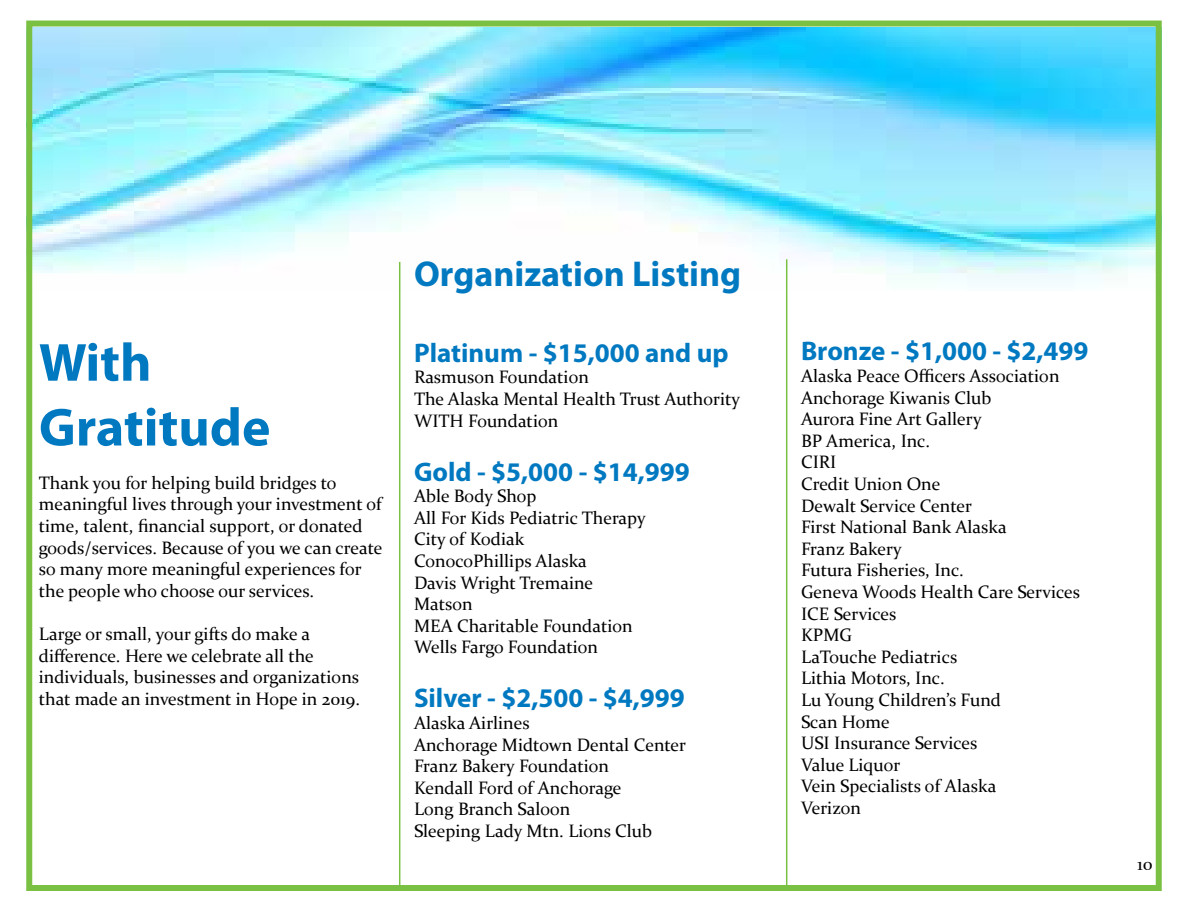
<style>
.page{position:relative;width:1188px;height:918px;background:#fff}
.page>*{position:absolute;margin:0;border:0;box-sizing:border-box;transform-origin:0 0}
.t1{font:700 54px/64.8px "Myriad Pro";color:#0079c1}
.t2{font:700 36px "Myriad Pro";color:#0079c1}
.t3{font:700 27px "Myriad Pro";color:#0079c1}
.t4{font:18px/21.6px "Constantia";color:#000}
</style>
<div class="page">
<img style="left:33px;top:28px;width:1122px;height:263px">
<hr style="left:399px;top:262px;width:1px;height:629px;background:#7ac143">
<hr style="left:786px;top:259px;width:1px;height:632px;background:#7ac143">
<div style="left:26px;top:21px;width:1136px;height:870px;border:6px solid #7ac143"></div>
<h1 class="t1" style="left:39px;top:328px;width:233px">With<br>Gratitude</h1>
<p class="t4" style="left:39px;top:471px;width:345px">Thank you for helping build bridges to meaningful lives through your investment of time, talent, financial support, or donated goods/services. Because of you we can create so many more meaningful experiences for the people who choose our services.</p>
<p class="t4" style="left:39px;top:622px;width:323px">Large or small, your gifts do make a difference. Here we celebrate all the individuals, businesses and organizations that made an investment in Hope in 2019.</p>
<h2 class="t2" style="left:414px;top:251px;width:329px">Organization Listing</h2>
<h3 class="t3" style="left:414px;top:335px;width:316px">Platinum - $15,000 and up</h3>
<p class="t4" style="left:414px;top:366px;width:328px">Rasmuson Foundation<br>The Alaska Mental Health Trust Authority<br>WITH Foundation</p>
<h3 class="t3" style="left:414px;top:454px;width:277px">Gold - $5,000 - $14,999</h3>
<p class="t4" style="left:414px;top:485px;width:233px">Able Body Shop<br>All For Kids Pediatric Therapy<br>City of Kodiak<br>ConocoPhillips Alaska<br>Davis Wright Tremaine<br>Matson<br>MEA Charitable Foundation<br>Wells Fargo Foundation</p>
<h3 class="t3" style="left:414px;top:681px;width:272px">Silver - $2,500 - $4,999</h3>
<p class="t4" style="left:414px;top:711px;width:274px">Alaska Airlines<br>Anchorage Midtown Dental Center<br>Franz Bakery Foundation<br>Kendall Ford of Anchorage<br>Long Branch Saloon<br>Sleeping Lady Mtn. Lions Club</p>
<h3 class="t3" style="left:801px;top:334px;width:289px">Bronze - $1,000 - $2,499</h3>
<p class="t4" style="left:801px;top:364px;width:281px">Alaska Peace Officers Association<br>Anchorage Kiwanis Club<br>Aurora Fine Art Gallery<br>BP America, Inc.<br>CIRI<br>Credit Union One<br>Dewalt Service Center<br>First National Bank Alaska<br>Franz Bakery<br>Futura Fisheries, Inc.<br>Geneva Woods Health Care Services<br>ICE Services<br>KPMG<br>LaTouche Pediatrics<br>Lithia Motors, Inc.<br>Lu Young Children’s Fund<br>Scan Home<br>USI Insurance Services<br>Value Liquor<br>Vein Specialists of Alaska<br>Verizon</p>
<p class="t4" style="left:1137px;top:852px;width:17px">10</p>
</div>
